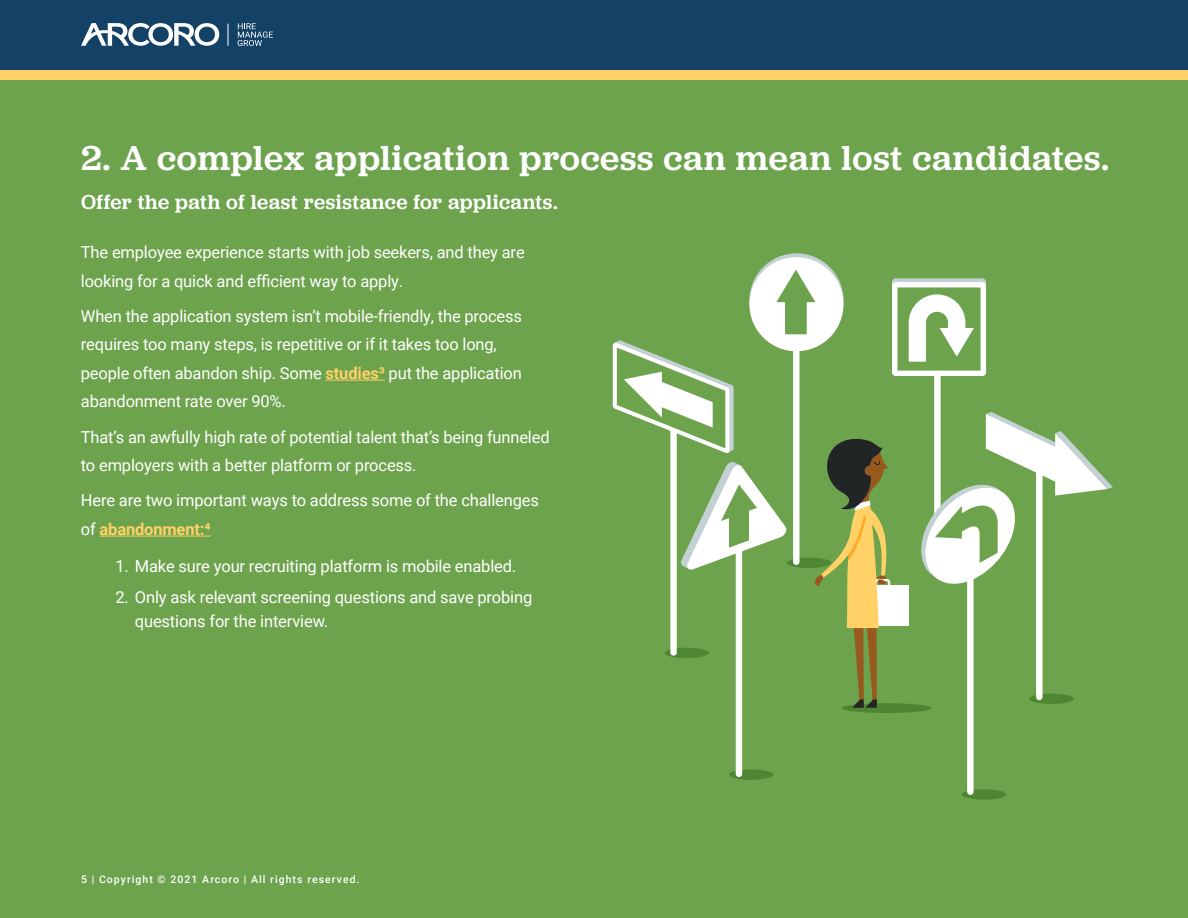
<style>
.page{position:relative;width:1188px;height:918px;background:#6da34d}
.page>*{position:absolute;margin:0;border:0;box-sizing:border-box;transform-origin:0 0}
.Blue_Section_Header{font:500 36px "Jubilat";letter-spacing:.025em;color:#fff}
.Green_subsection{font:500 21px "Jubilat";letter-spacing:.02em;color:#fff}
.Body_Style_1{font:16.5px/28.5px "Roboto";letter-spacing:-.01em;color:#fff}
.Bullet_long_text{font:16.5px/24px "Roboto";letter-spacing:-.01em;color:#fff}
.t1{font:500 10.5px "Roboto";letter-spacing:.1em;color:#fff}
.s1{font-weight:700;color:#ffd166}
</style>
<div class="page">
<div style="left:962px;top:789px;width:44px;height:11px;background:#4e8632;border-radius:50%"></div>
<div style="left:1029px;top:694px;width:45px;height:10px;background:#4e8632;border-radius:50%"></div>
<div style="left:842px;top:703px;width:90px;height:10px;background:#4d8532;border-radius:50%"></div>
<div style="left:729px;top:769px;width:45px;height:11px;background:#4e8632;border-radius:50%"></div>
<div style="left:664px;top:648px;width:45px;height:10px;background:#4e8632;border-radius:50%"></div>
<div style="left:787px;top:558px;width:44px;height:10px;background:#4e8632;border-radius:50%"></div>
<div style="left:934px;top:337px;width:7px;height:240px;background:#fff;border-radius:3px"></div>
<div style="left:892px;top:278px;width:94px;height:94px;background:#c3d1d4;border-radius:4px"></div>
<svg style="left:892px;top:282px;width:94px;height:94px;background:#b2cea1"></svg>
<div style="left:670px;top:415px;width:7px;height:241px;background:#fff;border-radius:3px"></div>
<svg style="left:613px;top:340px;width:121px;height:113px"></svg>
<div style="left:1036px;top:459px;width:7px;height:241px;background:#fff;border-radius:3px"></div>
<div style="left:736px;top:536px;width:6px;height:241px;background:#fff;border-radius:3px"></div>
<svg style="left:681px;top:462px;width:105px;height:108px"></svg>
<div style="left:793px;top:324px;width:7px;height:241px;background:#fff;border-radius:3px"></div>
<svg style="left:749px;top:253px;width:94px;height:94px"></svg>
<div style="left:749px;top:257px;width:94px;height:94px;background:#fff;border-radius:50%"></div>
<svg style="left:776px;top:270px;width:39px;height:64px"></svg>
<div style="left:967px;top:554px;width:7px;height:241px;background:#fff;border-radius:3px"></div>
<svg style="left:921px;top:412px;width:192px;height:178px"></svg>
<div style="left:855px;top:585px;width:54px;height:41px;background:#fff"></div>
<svg style="left:814px;top:439px;width:76px;height:269px"></svg>
<hr style="left:326px;top:380px;width:59px;height:1px;background:#ffd166">
<hr style="left:100px;top:536px;width:111px;height:1px;background:#ffd166">
<div style="left:0;top:69px;width:1188px;height:11px;background:#ffd166"></div>
<div style="left:0;top:0;width:1188px;height:69px;background:#144266"></div>
<svg style="left:238px;top:23px;width:35px;height:23px"></svg>
<svg style="left:227px;top:24px;width:1px;height:21px"></svg>
<svg style="left:81px;top:23px;width:138px;height:23px"></svg>
<p class="Blue_Section_Header" style="left:81px;top:135px;width:1030px">2. A complex application process can mean lost candidates.</p>
<p class="Green_subsection" style="left:81px;top:188px;width:478px">Offer the path of least resistance for applicants.</p>
<p class="Body_Style_1" style="left:81px;top:237px;width:445px">The employee experience starts with job seekers, and they are looking for a quick and efficient way to apply.</p>
<p class="Body_Style_1" style="left:81px;top:301px;width:443px">When the application system isn’t mobile-friendly, the process requires too many steps, is repetitive or if it takes too long, people often abandon ship. Some <span class="s1">studies³</span> put the application abandonment rate over 90%.</p>
<p class="Body_Style_1" style="left:81px;top:422px;width:470px">That’s an awfully high rate of potential talent that’s being funneled to employers with a better platform or process.</p>
<p class="Body_Style_1" style="left:81px;top:486px;width:460px">Here are two important ways to address some of the challenges of <span class="s1">abandonment:4</span></p>
<p class="Bullet_long_text" style="left:115px;top:554px;width:402px">1. Make sure your recruiting platform is mobile enabled.</p>
<p class="Bullet_long_text" style="left:135px;top:585px;width:399px;text-indent:-20px">2. Only ask relevant screening questions and save probing questions for the interview.</p>
<p class="t1" style="left:81px;top:872px;width:280px">5 | Copyright © 2021 Arcoro | All rights reserved.</p>
</div>
